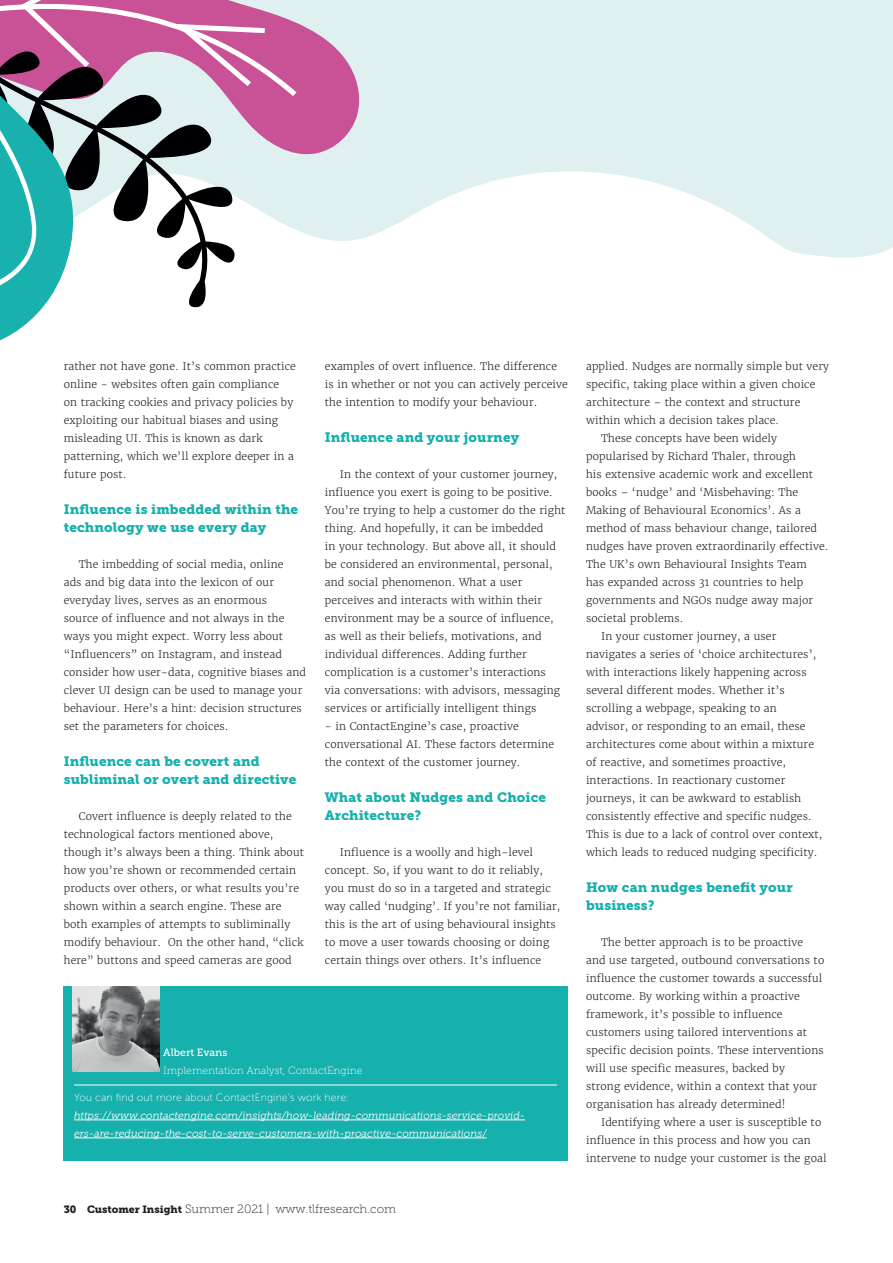
<style>
.page{position:relative;width:893px;height:1263px;background:#fff}
.page>*{position:absolute;margin:0;border:0;box-sizing:border-box;transform-origin:0 0}
.t1{font:13.5px/18px "Museo Slab 900";letter-spacing:.01em;color:#16b0ad}
.t2{font:12px "Museo Slab 100";color:#231f20}
.t3{font:300 10.5px/18px "Merriweather";letter-spacing:.01em;color:#231f20}
.t4{font:italic 10.5px/18px "Museo Slab 300";color:#fff}
.t5{font:10.5px "Museo Sans 100";letter-spacing:.01em;color:#fff}
.t6{font:10.5px "Museo Slab 100";color:#fff}
.t7{font:10.5px "Museo Slab 500";color:#fff}
.s1{font-family:"Museo Slab 900";font-size:10.5px}
</style>
<div class="page">
<svg style="left:297px;top:0;width:596px;height:258px;fill:#e0f0f0"></svg>
<svg style="left:297px;top:0;width:65px;height:158px;background:#d291b9"></svg>
<svg style="left:0;top:0;width:297px;height:341px"></svg>
<div style="left:64px;top:986px;width:504px;height:175px;background:#16b0ad"></div>
<hr style="left:74px;top:1119px;width:451px;height:1px;background:#fff">
<hr style="left:74px;top:1137px;width:413px;height:1px;background:#fff">
<hr style="left:74px;top:1084px;width:483px;height:1px;background:#fff">
<img style="left:72px;top:987px;width:88px;height:84px">
<p class="t3" style="left:64px;top:357px;width:234px">rather not have gone. It’s common practice online - websites often gain compliance<br>on tracking cookies and privacy policies by exploiting our habitual biases and using misleading UI. This is known as dark patterning, which we’ll explore deeper in a future post.</p>
<p class="t1" style="left:64px;top:500px;width:236px">Influence is imbedded within the technology we use every day</p>
<p class="t3" style="left:64px;top:555px;width:244px;text-indent:15px">The imbedding of social media, online<br>ads and big data into the lexicon of our everyday lives, serves as an enormous<br>source of influence and not always in the ways you might expect. Worry less about “Influencers” on Instagram, and instead consider how user-data, cognitive biases and clever UI design can be used to manage your behaviour. Here’s a hint: decision structures set the parameters for choices.</p>
<p class="t1" style="left:64px;top:752px;width:234px">Influence can be covert and subliminal or overt and directive</p>
<p class="t3" style="left:64px;top:807px;width:242px;text-indent:15px">Covert influence is deeply related to the technological factors mentioned above, though it’s always been a thing. Think about how you’re shown or recommended certain products over others, or what results you’re shown within a search engine. These are both examples of attempts to subliminally modify behaviour. On the other hand, “click here” buttons and speed cameras are good</p>
<p class="t3" style="left:325px;top:357px;width:245px">examples of overt influence. The difference is in whether or not you can actively perceive the intention to modify your behaviour.</p>
<p class="t1" style="left:325px;top:428px;width:196px">Influence and your journey</p>
<p class="t3" style="left:325px;top:465px;width:242px;text-indent:15px">In the context of your customer journey, influence you exert is going to be positive.<br>You’re trying to help a customer do the right thing. And hopefully, it can be imbedded<br>in your technology. But above all, it should be considered an environmental, personal, and social phenomenon. What a user perceives and interacts with within their environment may be a source of influence, as well as their beliefs, motivations, and individual differences. Adding further complication is a customer’s interactions<br>via conversations: with advisors, messaging services or artificially intelligent things</p>
<p class="t3" style="left:325px;top:717px;width:231px">- in ContactEngine’s case, proactive conversational AI. These factors determine the context of the customer journey.</p>
<p class="t1" style="left:325px;top:788px;width:223px">What about Nudges and Choice<br>Architecture?</p>
<p class="t3" style="left:325px;top:843px;width:237px;text-indent:15px">Influence is a woolly and high-level concept. So, if you want to do it reliably, you must do so in a targeted and strategic way called ‘nudging’. If you’re not familiar, this is the art of using behavioural insights to move a user towards choosing or doing certain things over others. It’s influence</p>
<p class="t7" style="left:163px;top:1046px;width:66px">Albert Evans</p>
<p class="t6" style="left:163px;top:1065px;width:201px">Implementation Analyst, ContactEngine</p>
<p class="t5" style="left:74px;top:1092px;width:277px">You can find out more about ContactEngine’s work here:</p>
<p class="t4" style="left:74px;top:1106px;width:452px">https://www.contactengine.com/insights/how-leading-communications-service-provid&shy;ers-are-reducing-the-cost-to-serve-customers-with-proactive-communications/</p>
<p class="t2" style="left:64px;top:1203px;width:334px"><span class="s1">30 Customer Insight</span> Summer 2021 | www.tlfresearch.com</p>
<p class="t3" style="left:586px;top:357px;width:245px">applied. Nudges are normally simple but very</p>
<p class="t3" style="left:586px;top:375px;width:231px">specific, taking place within a given choice</p>
<p class="t3" style="left:586px;top:393px;width:216px">architecture – the context and structure</p>
<p class="t3" style="left:586px;top:411px;width:195px">within which a decision takes place.</p>
<p class="t3" style="left:601px;top:429px;width:178px">These concepts have been widely</p>
<p class="t3" style="left:586px;top:447px;width:211px">popularised by Richard Thaler, through</p>
<p class="t3" style="left:586px;top:465px;width:229px">his extensive academic work and excellent</p>
<p class="t3" style="left:586px;top:483px;width:214px">books – ‘nudge’ and ‘Misbehaving: The</p>
<p class="t3" style="left:586px;top:501px;width:216px">Making of Behavioural Economics’. As a</p>
<p class="t3" style="left:586px;top:519px;width:233px">method of mass behaviour change, tailored</p>
<p class="t3" style="left:586px;top:537px;width:244px">nudges have proven extraordinarily effective.</p>
<p class="t3" style="left:586px;top:555px;width:222px">The UK’s own Behavioural Insights Team</p>
<p class="t3" style="left:586px;top:573px;width:219px">has expanded across 31 countries to help</p>
<p class="t3" style="left:586px;top:591px;width:229px">governments and NGOs nudge away major</p>
<p class="t3" style="left:586px;top:609px;width:99px">societal problems.</p>
<p class="t3" style="left:601px;top:627px;width:177px">In your customer journey, a user</p>
<p class="t3" style="left:586px;top:645px;width:232px">navigates a series of ‘choice architectures’,</p>
<p class="t3" style="left:586px;top:663px;width:222px">with interactions likely happening across</p>
<p class="t3" style="left:586px;top:681px;width:200px">several different modes. Whether it’s</p>
<p class="t3" style="left:586px;top:699px;width:192px">scrolling a webpage, speaking to an</p>
<p class="t3" style="left:586px;top:717px;width:221px">advisor, or responding to an email, these</p>
<p class="t3" style="left:586px;top:735px;width:229px">architectures come about within a mixture</p>
<p class="t3" style="left:586px;top:753px;width:202px">of reactive, and sometimes proactive,</p>
<p class="t3" style="left:586px;top:771px;width:201px">interactions. In reactionary customer</p>
<p class="t3" style="left:586px;top:789px;width:217px">journeys, it can be awkward to establish</p>
<p class="t3" style="left:586px;top:807px;width:227px">consistently effective and specific nudges.</p>
<p class="t3" style="left:586px;top:825px;width:238px">This is due to a lack of control over context,</p>
<p class="t3" style="left:586px;top:843px;width:233px">which leads to reduced nudging specificity.</p>
<p class="t1" style="left:586px;top:878px;width:208px">How can nudges benefit your business?</p>
<p class="t3" style="left:586px;top:933px;width:240px;text-indent:15px">The better approach is to be proactive and use targeted, outbound conversations to influence the customer towards a successful outcome. By working within a proactive framework, it’s possible to influence customers using tailored interventions at specific decision points. These interventions will use specific measures, backed by<br>strong evidence, within a context that your organisation has already determined!</p>
<p class="t3" style="left:586px;top:1113px;width:242px;text-indent:15px">Identifying where a user is susceptible to influence in this process and how you can intervene to nudge your customer is the goal</p>
</div>
